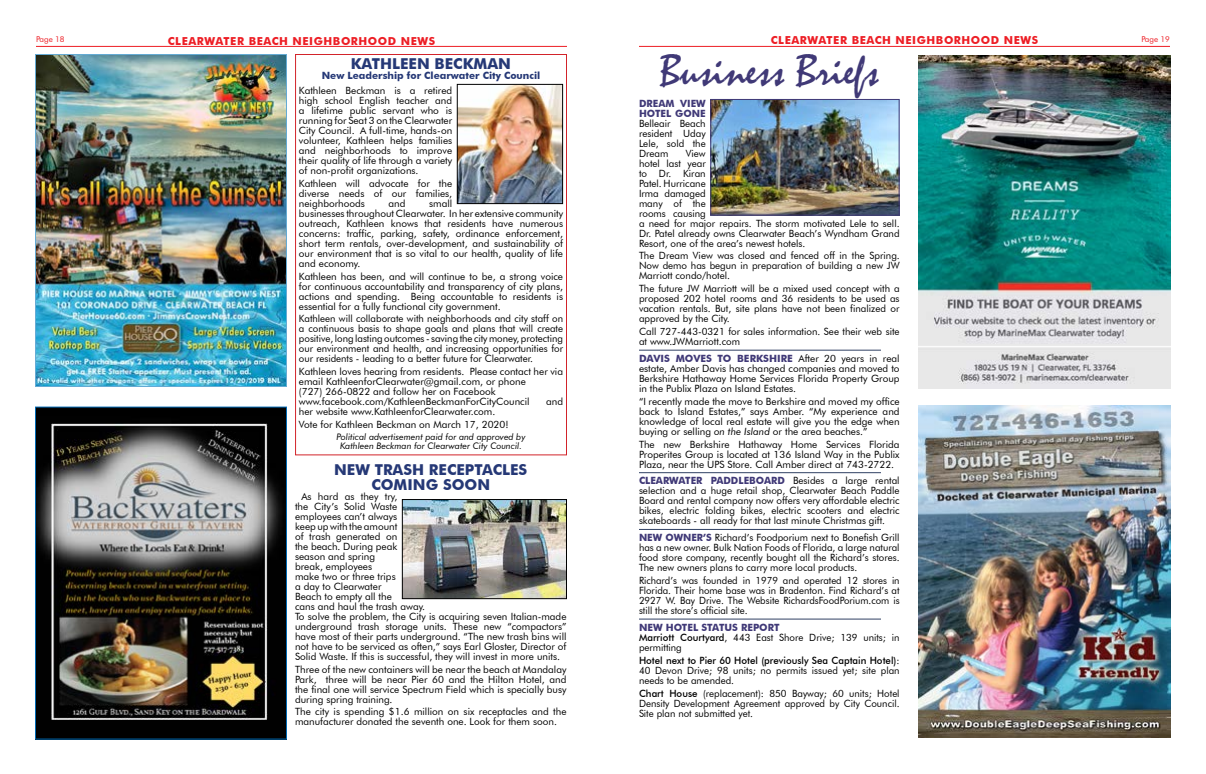
<style>
.page{position:relative;width:1206px;height:774px;background:#fff}
.page>*{position:absolute;margin:0;border:0;box-sizing:border-box;transform-origin:0 0}
.t1{font:45px "Mistral";color:#403977}
.t2{font:700 15px/15px "Futura BT";color:#253876;text-align:center}
.t3{font:700 11px "Futura BT";letter-spacing:.05em;color:#ed1d24}
.t4{font:10px/10px "Futura BT";color:#000;text-align:justify}
.t5{font:10px/10px "Futura BT";color:#000;text-align:justify;scale:.96 1}
.t6{font:700 10px "Futura BT";color:#253876}
.t7{font:700 10px/10px "Futura BT";color:#403977}
.t8{font:italic 9px/9px "Futura BT";color:#000;text-align:center}
.t9{font:8px "Futura BT";color:#ed1d24}
.s1{font-weight:700;color:#403977}
.s2{font-style:italic}
.s3{font-weight:500}
</style>
<div class="page">
<hr style="left:36px;top:46px;width:531px;height:1px;background:#ed1d24">
<hr style="left:639px;top:46px;width:531px;height:1px;background:#ed1d24">
<img style="left:37px;top:56px;width:248px;height:329px">
<div style="left:35px;top:54px;width:252px;height:333px;border:1px solid #65abd4"></div>
<img style="left:37px;top:409px;width:248px;height:329px">
<div style="left:35px;top:407px;width:252px;height:333px;border:1px solid #006bb6"></div>
<img style="left:919px;top:55px;width:251px;height:333px">
<img style="left:918px;top:405px;width:252px;height:333px">
<hr style="left:639px;top:350px;width:242px;height:1px;background:#304164">
<hr style="left:639px;top:472px;width:242px;height:1px;background:#304164">
<hr style="left:639px;top:529px;width:242px;height:1px;background:#304164">
<hr style="left:639px;top:619px;width:242px;height:1px;background:#304164">
<img style="left:712px;top:101px;width:186px;height:113px">
<div style="left:710px;top:99px;width:190px;height:117px;border:1px solid #403977"></div>
<div style="left:295px;top:54px;width:272px;height:401px;border:1px solid #d2232a"></div>
<img style="left:459px;top:86px;width:102px;height:116px">
<div style="left:457px;top:84px;width:106px;height:120px;border:1px solid #000"></div>
<img style="left:404px;top:501px;width:161px;height:96px">
<div style="left:402px;top:499px;width:165px;height:100px;border:1px solid #000"></div>
<p class="t9" style="left:36px;top:34px;width:30px">Page 18</p>
<p class="t3" style="left:168px;top:34px;width:269px">CLEARWATER BEACH NEIGHBORHOOD NEWS</p>
<p class="t3" style="left:771px;top:34px;width:269px">CLEARWATER BEACH NEIGHBORHOOD NEWS</p>
<p class="t9" style="left:1141px;top:34px;width:30px">Page 19</p>
<h2 class="t2" style="left:351px;top:56px;width:162px">KATHLEEN BECKMAN</h2>
<p class="t6" style="left:322px;top:70px;width:220px">New Leadership for Clearwater City Council</p>
<p class="t4" style="left:299px;top:85px;width:155px">Kathleen Beckman is a retired high school English teacher and a lifetime public servant who is running for Seat 3 on the Clearwater City Council. A full-time, hands-on volunteer, Kathleen helps families and neighborhoods to improve their quality of life through a variety of non-profit organizations.</p>
<p class="t4" style="left:299px;top:178px;width:155px">Kathleen will advocate for the diverse needs of our families, neighborhoods</p>
<p class="t4" style="left:299px;top:198px;width:266px;text-align:left;text-indent:130px">small<br>businesses throughout Clearwater. In her extensive community outreach, Kathleen knows that residents have numerous concerns: traffic, parking, safety, ordinance enforcement, short term rentals, over-development, and sustainability of our environment that is so vital to our health, quality of life and economy.</p>
<p class="t4" style="left:299px;top:271px;width:266px">Kathleen has been, and will continue to be, a strong voice for continuous accountability and transparency of city plans, actions and spending. Being accountable to residents is essential for a fully functional city government.</p>
<p class="t4" style="left:299px;top:314px;width:266px">Kathleen will collaborate with neighborhoods and city staff on a continuous basis to shape goals and plans that will create positive, long lasting outcomes - saving the city money, protecting our environment and health, and increasing opportunities for our residents - leading to a better future for Clearwater.</p>
<p class="t4" style="left:299px;top:367px;width:266px;text-align:left">Kathleen loves hearing from residents. Please contact her via email KathleenforClearwater@gmail.com, or phone<br>(727) 266-0822 and follow her on Facebook www.facebook.com/KathleenBeckmanForCityCouncil</p>
<p class="t4" style="left:389px;top:198px;width:18px">and</p>
<p class="t4" style="left:546px;top:397px;width:18px">and</p>
<p class="t4" style="left:299px;top:405px;width:211px;line-height:12.9px">her website www.KathleenforClearwater.com.<br>Vote for Kathleen Beckman on March 17, 2020!</p>
<p class="t8" style="left:336px;top:432px;width:191px">Political advertisement paid for and approved by<br>Kathleen Beckman for Clearwater City Council.</p>
<h2 class="t2" style="left:334px;top:462px;width:195px">NEW TRASH RECEPTACLES<br>COMING SOON</h2>
<p class="t4" style="left:295px;top:491px;width:273px;text-align:left;text-indent:6px">As hard as they try,<br>the City’s Solid Waste<br>employees can’t always<br>keep up with the amount<br>of trash generated on<br>the beach. During peak<br>season and spring<br>break, employees<br>make two or three trips<br>a day to Clearwater<br>Beach to empty all the<br>cans and haul the trash away.<br>To solve the problem, the City is acquiring seven Italian-made underground trash storage units. These new “compactors” have most of their parts underground. “The new trash bins will not have to be serviced as often,” says Earl Gloster, Director of Solid Waste. If this is successful, they will invest in more units.</p>
<p class="t4" style="left:295px;top:664px;width:273px">Three of the new containers will be near the beach at Mandalay Park, three will be near Pier 60 and the Hilton Hotel, and the final one will service Spectrum Field which is specially busy during spring training.</p>
<p class="t4" style="left:295px;top:707px;width:273px">The city is spending $1.6 million on six receptacles and the manufacturer donated the seventh one. Look for them soon.</p>
<h1 class="t1" style="left:660px;top:44px;width:221px">Business Briefs</h1>
<p class="t7" style="left:639px;top:98px;width:68px">DREAM VIEW<br>HOTEL GONE</p>
<p class="t4" style="left:639px;top:118px;width:68px">Belleair Beach resident Uday Lele, sold the Dream</p>
<p class="t4" style="left:639px;top:148px;width:262px;text-align:left;text-indent:47px">View<br>hotel last year<br>to Dr. Kiran<br>Patel. Hurricane<br>Irma damaged<br>many of the<br>rooms causing<br>a need for major repairs. The storm motivated Lele to sell.<br>Dr. Patel already owns Clearwater Beach’s Wyndham Grand<br>Resort, one of the area’s newest hotels.</p>
<p class="t4" style="left:639px;top:251px;width:262px">The Dream View was closed and fenced off in the Spring.<br>Now demo has begun in preparation of building a new JW Marriott condo/hotel.</p>
<p class="t4" style="left:639px;top:284px;width:262px">The future JW Marriott will be a mixed used concept with a proposed 202 hotel rooms and 36 residents to be used as vacation rentals. But, site plans have not been finalized or approved by the City.</p>
<p class="t4" style="left:639px;top:327px;width:262px">Call 727-443-0321 for sales information. See their web site at www.JWMarriott.com</p>
<p class="t4" style="left:639px;top:353px;width:262px"><span class="s1">DAVIS MOVES TO BERKSHIRE</span> After 20 years in real estate, Amber Davis has changed companies and moved to Berkshire Hathaway Home Services Florida Property Group in the Publix Plaza on Island Estates.</p>
<p class="t4" style="left:639px;top:396px;width:262px">“I recently made the move to Berkshire and moved my office back to Island Estates,” says Amber. “My experience and knowledge of local real estate will give you the edge when buying or selling <span class="s2">on the Island</span> or the area beaches.”</p>
<p class="t4" style="left:639px;top:439px;width:262px">The new Berkshire Hathaway Home Services Florida Properites Group is located at 136 Island Way in the Publix Plaza, near the UPS Store. Call Amber direct at 743-2722.</p>
<p class="t4" style="left:639px;top:476px;width:262px"><span class="s1">CLEARWATER PADDLEBOARD</span> Besides a large rental selection and a huge retail shop, Clearwater Beach Paddle Board and rental company now offers very affordable electric bikes, electric folding bikes, electric scooters and electric skateboards - all ready for that last minute Christmas gift.</p>
<p class="t4" style="left:639px;top:533px;width:262px"><span class="s1">NEW OWNER’S</span> Richard’s Foodporium next to Bonefish Grill has a new owner. Bulk Nation Foods of Florida, a large natural food store company, recently bought all the Richard’s stores.<br>The new owners plans to carry more local products.</p>
<p class="t5" style="left:639px;top:575px;width:273px">Richard’s was founded in 1979 and operated 12 stores in Florida. Their home base was in Bradenton. Find Richard’s at 2927 W. Bay Drive. The Website RichardsFoodPorium.com is still the store’s official site.</p>
<p class="t4" style="left:639px;top:622px;width:262px;text-align:left"><span class="s1">NEW HOTEL STATUS REPORT<br></span><span class="s3">Marriott Courtyard</span>, 443 East Shore Drive; 139 units; in permitting</p>
<p class="t4" style="left:639px;top:655px;width:262px"><span class="s3">Hotel next to Pier 60 Hotel (previously Sea Captain Hotel)</span>:<br>40 Devon Drive; 98 units; no permits issued yet; site plan needs to be amended.</p>
<p class="t4" style="left:639px;top:688px;width:262px"><span class="s3">Chart House</span> (replacement): 850 Bayway; 60 units; Hotel Density Development Agreement approved by City Council.<br>Site plan not submitted yet.</p>
</div>
